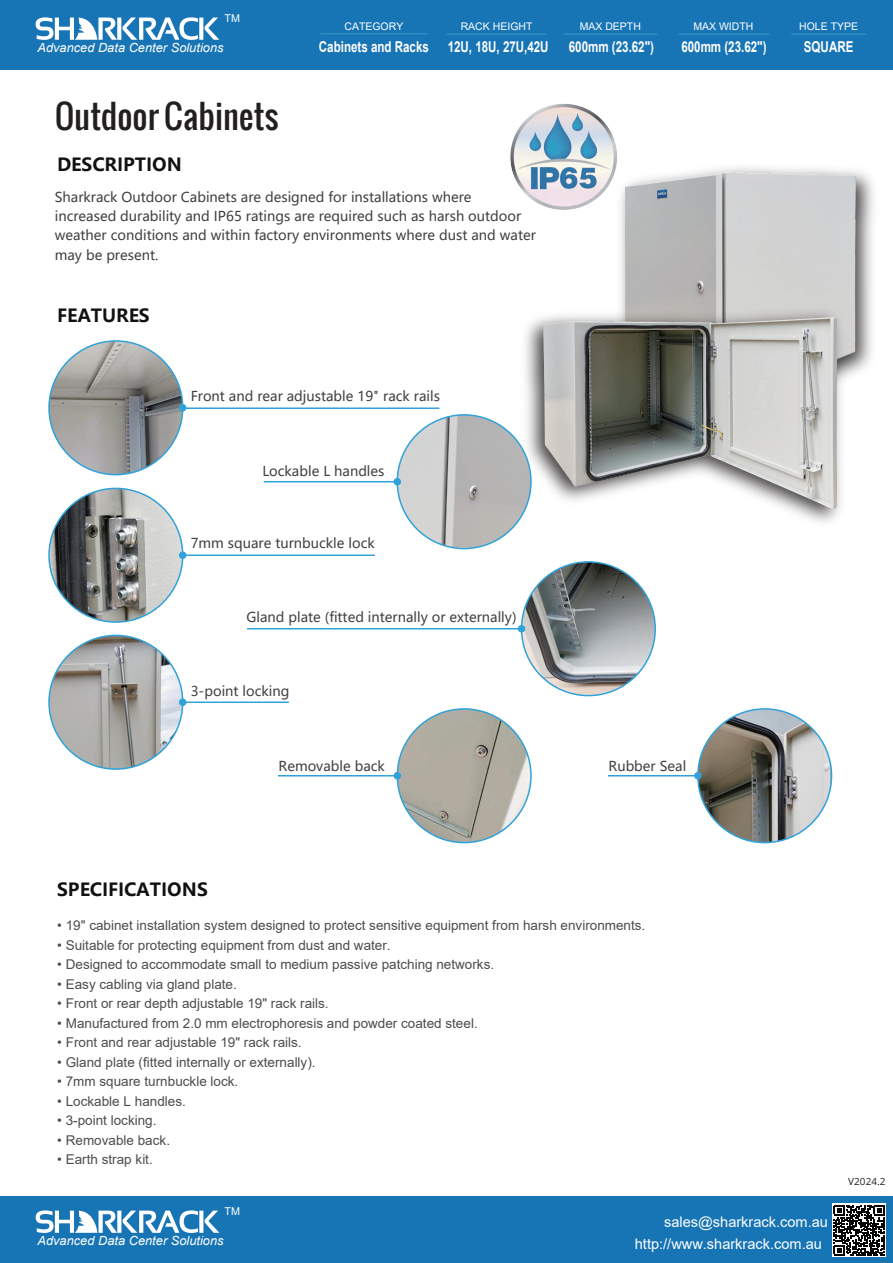
<style>
.page{position:relative;width:893px;height:1263px;background:#fff}
.page>*{position:absolute;margin:0;border:0;box-sizing:border-box;transform-origin:0 0}
.t1{font:32.25px "Oswald";color:#231f20}
.t2{font:700 18px "Microsoft Ya Hei";color:#121110}
.t3{font:700 15px "Arial";color:#fff;scale:.77 1}
.t4{font:14.55px/21.9px "Arial";color:#fff}
.t5{font:13.5px "Arial";color:#4b4d4b}
.t6{font:13.5px/19.5px "Microsoft Ya Hei";color:#414240}
.t7{font:italic 12.6px "Arial";color:#fff}
.t8{font:10.8px "Arial";color:#fff}
.t9{font:10.5px "Arial";color:#fff}
.t10{font:9.9px "Open Sans";letter-spacing:.005em;color:#231f20}
</style>
<div class="page">
<img style="left:510px;top:104px;width:107px;height:106px">
<img style="left:610px;top:157px;width:264px;height:207px">
<img style="left:626px;top:172px;width:229px;height:117px">
<img style="left:525px;top:289px;width:342px;height:234px">
<img style="left:544px;top:318px;width:292px;height:190px">
<div style="left:0;top:1197px;width:893px;height:66px;background:#1774b5"></div>
<svg style="left:832px;top:1203px;width:54px;height:54px"></svg>
<svg style="left:834px;top:1205px;width:50px;height:51px"></svg>
<div style="left:0;top:0;width:893px;height:70px;background:#1774b5"></div>
<hr style="left:791px;top:34px;width:75px;height:1px;background:#399aca">
<hr style="left:447px;top:34px;width:100px;height:1px;background:#399aca">
<hr style="left:563px;top:34px;width:94px;height:1px;background:#399aca">
<hr style="left:678px;top:34px;width:91px;height:1px;background:#399aca">
<hr style="left:321px;top:33px;width:106px;height:1px;background:#399aca">
<svg style="left:36px;top:1210px;width:183px;height:23px"></svg>
<svg style="left:36px;top:17px;width:183px;height:23px"></svg>
<hr style="left:184px;top:407px;width:255px;height:2px;background:#30a2db">
<img style="left:49px;top:341px;width:134px;height:133px">
<div style="left:179px;top:404px;width:7px;height:8px;background:#30a2db;border-radius:50%"></div>
<hr style="left:184px;top:554px;width:191px;height:2px;background:#30a2db">
<img style="left:49px;top:488px;width:134px;height:134px;border-radius:65px">
<div style="left:179px;top:551px;width:7px;height:8px;background:#30a2db;border-radius:50%"></div>
<hr style="left:184px;top:701px;width:105px;height:2px;background:#30a2db">
<img style="left:49px;top:635px;width:134px;height:134px;border-radius:67px">
<div style="left:179px;top:698px;width:7px;height:8px;background:#30a2db;border-radius:50%"></div>
<hr style="left:264px;top:481px;width:131px;height:1px;background:#30a2db">
<img style="left:397px;top:415px;width:134px;height:133px">
<div style="left:394px;top:478px;width:7px;height:7px;background:#30a2db;border-radius:50%"></div>
<hr style="left:278px;top:775px;width:117px;height:1px;background:#30a2db">
<img style="left:397px;top:709px;width:134px;height:133px">
<div style="left:394px;top:772px;width:7px;height:7px;background:#30a2db;border-radius:50%"></div>
<hr style="left:608px;top:775px;width:87px;height:1px;background:#30a2db">
<img style="left:698px;top:709px;width:133px;height:133px;border-radius:67px">
<div style="left:694px;top:772px;width:8px;height:7px;background:#30a2db;border-radius:50%"></div>
<hr style="left:247px;top:628px;width:274px;height:1px;background:#30a2db">
<img style="left:521px;top:562px;width:134px;height:133px">
<div style="left:518px;top:625px;width:7px;height:7px;background:#30a2db;border-radius:50%"></div>
<p class="t8" style="left:224px;top:10px;width:17px">TM</p>
<p class="t7" style="left:37px;top:40px;width:188px">Advanced Data Center Solutions</p>
<h1 class="t1" style="left:55px;top:92px;width:225px">Outdoor Cabinets</h1>
<h2 class="t2" style="left:57px;top:152px;width:127px">DESCRIPTION</h2>
<p class="t9" style="left:344px;top:19px;width:60px">CATEGORY</p>
<p class="t3" style="left:319px;top:36px;width:144px">Cabinets and Racks</p>
<p class="t9" style="left:461px;top:19px;width:73px">RACK HEIGHT</p>
<p class="t3" style="left:448px;top:36px;width:133px">12U, 18U, 27U,42U</p>
<p class="t6" style="left:55px;top:186px;width:482px">Sharkrack Outdoor Cabinets are designed for installations where increased durability and IP65 ratings are required such as harsh outdoor weather conditions and within factory environments where dust and water may be present.</p>
<h2 class="t2" style="left:57px;top:303px;width:94px">FEATURES</h2>
<p class="t9" style="left:580px;top:19px;width:63px">MAX DEPTH</p>
<p class="t9" style="left:693px;top:19px;width:62px">MAX WIDTH</p>
<p class="t3" style="left:569px;top:36px;width:112px">600mm (23.62")</p>
<p class="t3" style="left:681px;top:36px;width:112px">600mm (23.62")</p>
<p class="t6" style="left:191px;top:386px;width:251px">Front and rear adjustable 19" rack rails</p>
<p class="t6" style="left:262px;top:461px;width:124px">Lockable L handles</p>
<p class="t6" style="left:191px;top:533px;width:186px">7mm square turnbuckle lock</p>
<p class="t6" style="left:246px;top:607px;width:272px">Gland plate (fitted internally or externally)</p>
<p class="t6" style="left:191px;top:681px;width:100px">3-point locking</p>
<p class="t6" style="left:279px;top:755px;width:108px">Removable back</p>
<p class="t6" style="left:609px;top:755px;width:79px">Rubber Seal</p>
<p class="t9" style="left:799px;top:19px;width:60px">HOLE TYPE</p>
<p class="t3" style="left:804px;top:36px;width:66px">SQUARE</p>
<h2 class="t2" style="left:57px;top:877px;width:152px">SPECIFICATIONS</h2>
<p class="t5" style="left:57px;top:916px;width:590px">• 19" cabinet installation system designed to protect sensitive equipment from harsh environments.</p>
<p class="t5" style="left:57px;top:936px;width:335px">• Suitable for protecting equipment from dust and water.</p>
<p class="t5" style="left:57px;top:955px;width:438px">• Designed to accommodate small to medium passive patching networks.</p>
<p class="t5" style="left:57px;top:975px;width:181px">• Easy cabling via gland plate.</p>
<p class="t5" style="left:57px;top:994px;width:273px">• Front or rear depth adjustable 19" rack rails.</p>
<p class="t5" style="left:57px;top:1014px;width:422px">• Manufactured from 2.0 mm electrophoresis and powder coated steel.</p>
<p class="t5" style="left:57px;top:1033px;width:246px">• Front and rear adjustable 19" rack rails.</p>
<p class="t5" style="left:57px;top:1053px;width:260px">• Gland plate (fitted internally or externally).</p>
<p class="t5" style="left:57px;top:1072px;width:183px">• 7mm square turnbuckle lock.</p>
<p class="t5" style="left:57px;top:1092px;width:130px">• Lockable L handles.</p>
<p class="t5" style="left:57px;top:1111px;width:101px">• 3-point locking.</p>
<p class="t5" style="left:57px;top:1131px;width:114px">• Removable back.</p>
<p class="t5" style="left:57px;top:1150px;width:97px">• Earth strap kit.</p>
<p class="t8" style="left:224px;top:1203px;width:17px">TM</p>
<p class="t10" style="left:848px;top:1175px;width:39px">V2024.2</p>
<p class="t7" style="left:38px;top:1233px;width:188px">Advanced Data Center Solutions</p>
<p class="t4" style="left:635px;top:1211px;width:195px;text-indent:29px">sales@sharkrack.com.au http://www.sharkrack.com.au</p>
</div>
